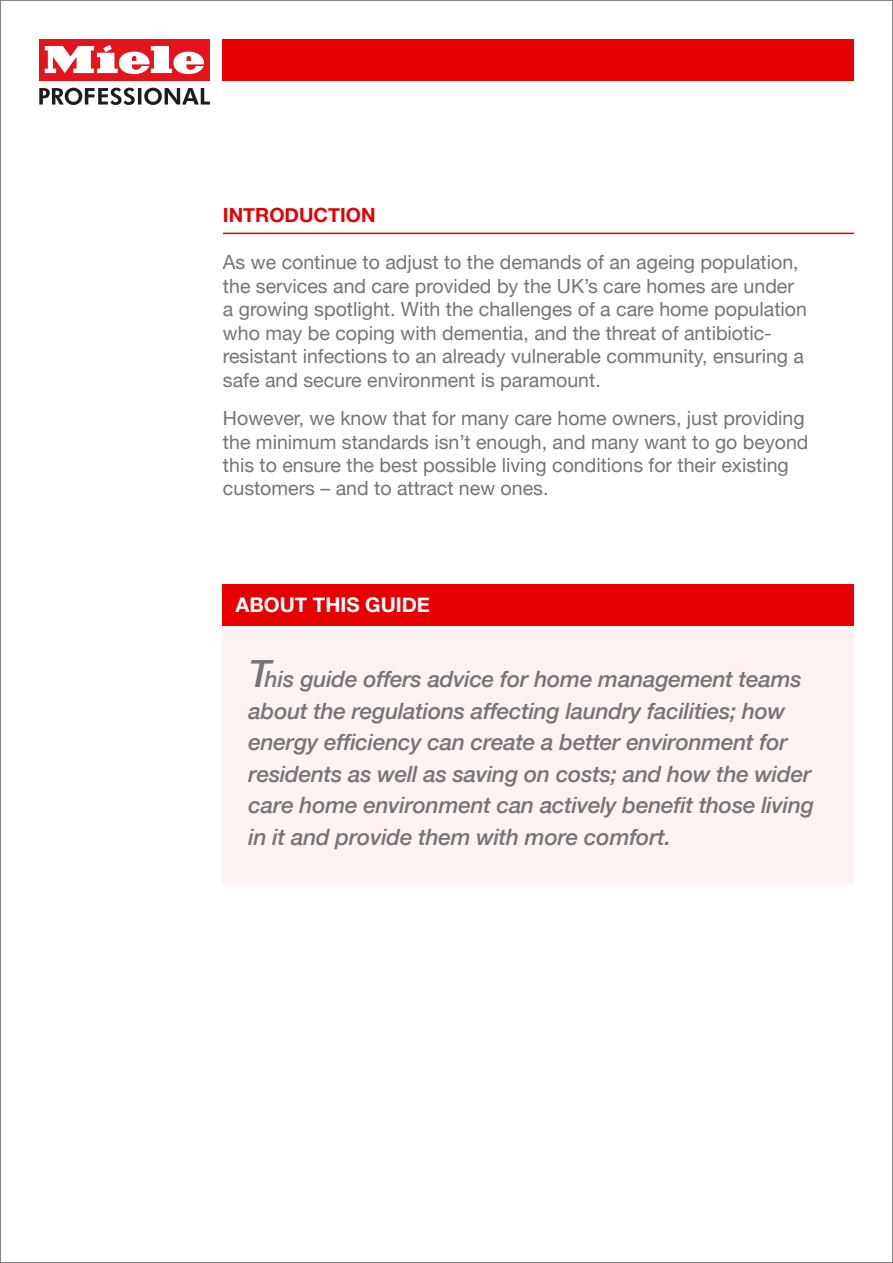
<style>
.page{position:relative;width:893px;height:1263px;background:#fff}
.page>*{position:absolute;margin:0;border:0;box-sizing:border-box;transform-origin:0 0}
.t1{font:italic 500 22.5px/31.5px "Helvetica Neue";letter-spacing:-.01em;color:#757575}
.t2{font:700 20.4px "Helvetica Neue";color:#fff}
.t3{font:19.5px/23.5px "Helvetica Neue";color:#757575}
.t4{font:700 19.5px "Helvetica Neue";color:#e60000}
.s1{font-size:37.5px}
</style>
<div class="page">
<svg style="left:39px;top:88px;width:171px;height:17px"></svg>
<div style="left:39px;top:39px;width:171px;height:42px;background:#e4141d"></div>
<svg style="left:45px;top:45px;width:159px;height:29px"></svg>
<div style="left:223px;top:39px;width:631px;height:42px;background:#e60000"></div>
<div style="left:223px;top:584px;width:631px;height:42px;background:#e60000"></div>
<div style="left:223px;top:626px;width:631px;height:257px;background:#fef2f2"></div>
<hr style="left:223px;top:233px;width:631px;height:1px;background:#e60000">
<p class="t4" style="left:223px;top:200px;width:154px">INTRODUCTION</p>
<p class="t3" style="left:223px;top:251px;width:585px">As we continue to adjust to the demands of an ageing population, the services and care provided by the UK’s care homes are under a growing spotlight. With the challenges of a care home population who may be coping with dementia, and the threat of antibiotic&shy;resistant infections to an already vulnerable community, ensuring a safe and secure environment is paramount.</p>
<p class="t3" style="left:223px;top:407px;width:587px">However, we know that for many care home owners, just providing the minimum standards isn’t enough, and many want to go beyond this to ensure the best possible living conditions for their existing customers – and to attract new ones.</p>
<p class="t2" style="left:236px;top:589px;width:196px">ABOUT THIS GUIDE</p>
<p class="t1" style="left:249px;top:662px;width:567px"><span class="s1">T</span>his guide offers advice for home management teams about the regulations affecting laundry facilities; how energy efficiency can create a better environment for residents as well as saving on costs; and how the wider care home environment can actively benefit those living in it and provide them with more comfort.</p>
</div>
